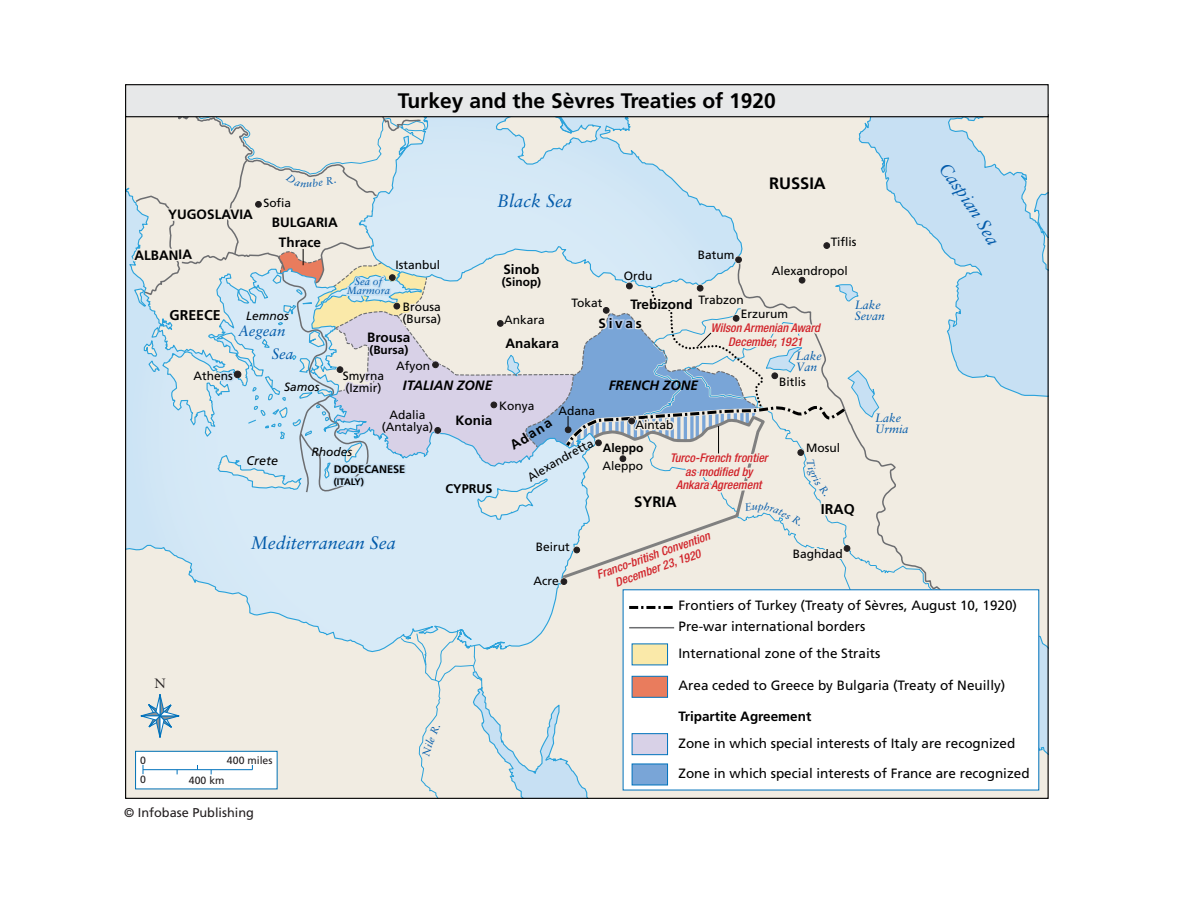
<style>
.page{position:relative;width:1188px;height:918px;background:#fff}
.page>*{position:absolute;margin:0;border:0;box-sizing:border-box;transform-origin:0 0}
.t1{font:700 21px "Frutiger";color:#000}
.t2{font:italic 18px "Sabon";color:#015aaa}
.t3{font:700 16.5px "Frutiger";color:#000}
.t4{font:italic 15px/22.5px "Sabon";color:#015aaa}
.t5{font:700 15px "Frutiger";color:#000}
.t6{font:700 14.1px "Frutiger";color:#000}
.t7{font:13.5px/21px "Frutiger";color:#000}
.t8{font:700 13.5px/18.6px "Frutiger";color:#000}
.t9{font:italic 700 13.5px "Frutiger";color:#000}
.t10{font:13.5px "Sabon";color:#231f20}
.t11{font:12.75px "Frutiger";color:#231f20}
.t12{font:700 12.6px "Frutiger";color:#000}
.t13{font:italic 12.6px "Frutiger";color:#000}
.t14{font:12px/12px "Frutiger";color:#000}
.t15{font:italic 500 condensed 12px/13.5px "Helvetica Neue";color:#d1232a;text-align:center}
.t16{font:italic 12px/11.1px "Sabon";color:#015aaa}
.t17{font:italic 12px "Frutiger";color:#000}
.t18{font:700 12px "Frutiger";color:#000}
.t19{font:700 11.85px "Frutiger";color:#000}
.t20{font:11.85px "Frutiger";color:#000}
.t21{font:700 10.95px "Frutiger";color:#000}
.t22{font:10.5px "Frutiger";color:#231f20}
.t23{font:italic 10.5px/9px "Sabon";color:#015aaa;text-align:center}
.t24{font:700 9.45px "Frutiger";letter-spacing:-.04em;color:#000}
</style>
<div class="page">
<div style="left:127px;top:397px;width:920px;height:400px;background:#f1ece2"></div>
<div style="left:956px;top:397px;width:38px;height:192px;background:#f1ece2"></div>
<div style="left:743px;top:397px;width:213px;height:192px;background:#f1ece2"></div>
<svg style="left:880px;top:117px;width:167px;height:280px"></svg>
<svg style="left:965px;top:628px;width:82px;height:169px"></svg>
<svg style="left:127px;top:117px;width:616px;height:538px"></svg>
<div style="left:125px;top:84px;width:924px;height:33px;background:#e7e8e9;border:1px solid #000"></div>
<div style="left:623px;top:589px;width:416px;height:201px;background:#fff"></div>
<svg style="left:629px;top:606px;width:44px;height:3px"></svg>
<hr style="left:629px;top:627px;width:45px;height:1px;background:#6c6d70">
<svg style="left:135px;top:688px;width:50px;height:56px"></svg>
<div style="left:135px;top:751px;width:143px;height:38px;background:#fff;border:1px solid #0071b4"></div>
<hr style="left:143px;top:769px;width:109px;height:1px;background:#0072bc">
<div style="left:560px;top:578px;width:8px;height:8px;border:2px solid #f1ece2;border-radius:50%"></div>
<div style="left:938px;top:162px;width:59px;height:84px;background:#c7e0f3"></div>
<svg style="left:400px;top:629px;width:455px;height:169px"></svg>
<svg style="left:133px;top:115px;width:747px;height:470px"></svg>
<h1 class="t1" style="left:398px;top:88px;width:380px">Turkey and the Sèvres Treaties of 1920</h1>
<p class="t8" style="left:168px;top:205px;width:86px">YUGOSLAVIA</p>
<p class="t20" style="left:263px;top:196px;width:29px">Sofia</p>
<p class="t8" style="left:272px;top:213px;width:67px">BULGARIA</p>
<p class="t8" style="left:279px;top:233px;width:44px">Thrace</p>
<h2 class="t2" style="left:497px;top:190px;width:77px">Black Sea</h2>
<p class="t3" style="left:769px;top:174px;width:58px">RUSSIA</p>
<p class="t14" style="left:831px;top:236px;width:27px">Tiflis</p>
<p class="t8" style="left:134px;top:246px;width:59px;rotate:-1deg">ALBANIA</p>
<p class="t6" style="left:169px;top:307px;width:53px">GREECE</p>
<p class="t17" style="left:246px;top:309px;width:44px">Lemnos</p>
<p class="t4" style="left:272px;top:320px;width:23px;text-indent:-34px">Aegean<br>Sea</p>
<p class="t14" style="left:194px;top:370px;width:41px">Athens</p>
<p class="t17" style="left:284px;top:380px;width:37px">Samos</p>
<p class="t14" style="left:395px;top:259px;width:46px">Istanbul</p>
<p class="t23" style="left:347px;top:277px;width:45px">Sea of<br>Marmora</p>
<p class="t14" style="left:403px;top:301px;width:40px">Brousa (Bursa)</p>
<p class="t8" style="left:367px;top:328px;width:45px">Brousa</p>
<p class="t19" style="left:369px;top:343px;width:40px">(Bursa)</p>
<p class="t14" style="left:343px;top:370px;width:43px">Smyrna (Izmir)</p>
<p class="t14" style="left:396px;top:360px;width:35px">Afyon</p>
<p class="t9" style="left:403px;top:378px;width:91px">ITALIAN ZONE</p>
<p class="t8" style="left:503px;top:260px;width:38px">Sinob</p>
<p class="t19" style="left:502px;top:275px;width:41px">(Sinop)</p>
<p class="t14" style="left:504px;top:313px;width:42px">Ankara</p>
<p class="t8" style="left:506px;top:333px;width:55px">Anakara</p>
<p class="t14" style="left:624px;top:270px;width:30px">Ordu</p>
<p class="t14" style="left:698px;top:249px;width:38px">Batum</p>
<p class="t14" style="left:772px;top:264px;width:78px">Alexandropol</p>
<p class="t14" style="left:741px;top:292px;width:49px;line-height:14.9px;text-indent:-42px">Trabzon<br>Erzurum</p>
<p class="t14" style="left:571px;top:297px;width:33px">Tokat</p>
<p class="t8" style="left:599px;top:295px;width:96px;text-indent:32px">Trebizond<br>Sivas</p>
<p class="t15" style="left:711px;top:321px;width:110px">Wilson Armenian Award<br>December, 1921</p>
<p class="t9" style="left:609px;top:378px;width:91px">FRENCH ZONE</p>
<p class="t16" style="left:796px;top:351px;width:28px">Lake<br>Van</p>
<p class="t14" style="left:779px;top:376px;width:28px">Bitlis</p>
<p class="t13" style="left:247px;top:453px;width:33px">Crete</p>
<p class="t17" style="left:312px;top:445px;width:42px">Rhodes</p>
<p class="t14" style="left:382px;top:409px;width:53px;text-align:center">Adalia (Antalya)</p>
<p class="t21" style="left:334px;top:463px;width:73px">DODECANESE</p>
<p class="t24" style="left:334px;top:476px;width:32px">(ITALY)</p>
<p class="t8" style="left:456px;top:411px;width:38px">Konia</p>
<p class="t14" style="left:499px;top:400px;width:37px">Konya</p>
<p class="t14" style="left:558px;top:405px;width:38px">Adana</p>
<p class="t8" style="left:506px;top:438px;width:48px;rotate:-32deg">Adana</p>
<p class="t12" style="left:446px;top:481px;width:48px">CYPRUS</p>
<p class="t14" style="left:636px;top:419px;width:40px">Aintab</p>
<p class="t14" style="left:602px;top:460px;width:42px">Aleppo</p>
<p class="t18" style="left:603px;top:441px;width:42px">Aleppo</p>
<p class="t15" style="left:670px;top:451px;width:99px">Turco-French frontier as modified by<br>Ankara Agreement</p>
<p class="t14" style="left:806px;top:442px;width:35px">Mosul</p>
<p class="t16" style="left:855px;top:300px;width:32px">Lake<br>Sevan</p>
<p class="t16" style="left:875px;top:413px;width:35px">Lake<br>Urmia</p>
<p class="t10" style="left:154px;top:676px;width:13px">N</p>
<h2 class="t2" style="left:251px;top:532px;width:146px">Mediterranean Sea</h2>
<p class="t22" style="left:140px;top:754px;width:7px">0</p>
<p class="t22" style="left:227px;top:754px;width:47px">400 miles</p>
<p class="t22" style="left:140px;top:773px;width:7px">0</p>
<p class="t22" style="left:189px;top:774px;width:37px">400 km</p>
<p class="t11" style="left:124px;top:805px;width:131px">© Infobase Publishing</p>
<p class="t14" style="left:536px;top:541px;width:36px">Beirut</p>
<p class="t14" style="left:533px;top:575px;width:27px">Acre</p>
<p class="t5" style="left:634px;top:493px;width:44px">SYRIA</p>
<p class="t15" style="left:595px;top:568px;width:120px;rotate:-19deg">Franco-british Convention<br>December 23, 1920</p>
<p class="t6" style="left:821px;top:501px;width:35px">IRAQ</p>
<p class="t14" style="left:793px;top:547px;width:52px">Baghdad</p>
<p class="t7" style="left:679px;top:595px;width:340px">Frontiers of Turkey (Treaty of Sèvres, August 10, 1920)<br>Pre-war international borders</p>
<p class="t7" style="left:679px;top:643px;width:203px">International zone of the Straits</p>
<p class="t7" style="left:679px;top:675px;width:328px">Area ceded to Greece by Bulgaria (Treaty of Neuilly)</p>
<p class="t8" style="left:679px;top:707px;width:134px">Tripartite Agreement</p>
<p class="t7" style="left:679px;top:733px;width:338px">Zone in which special interests of Italy are recognized</p>
<p class="t7" style="left:679px;top:763px;width:353px">Zone in which special interests of France are recognized</p>
</div>
